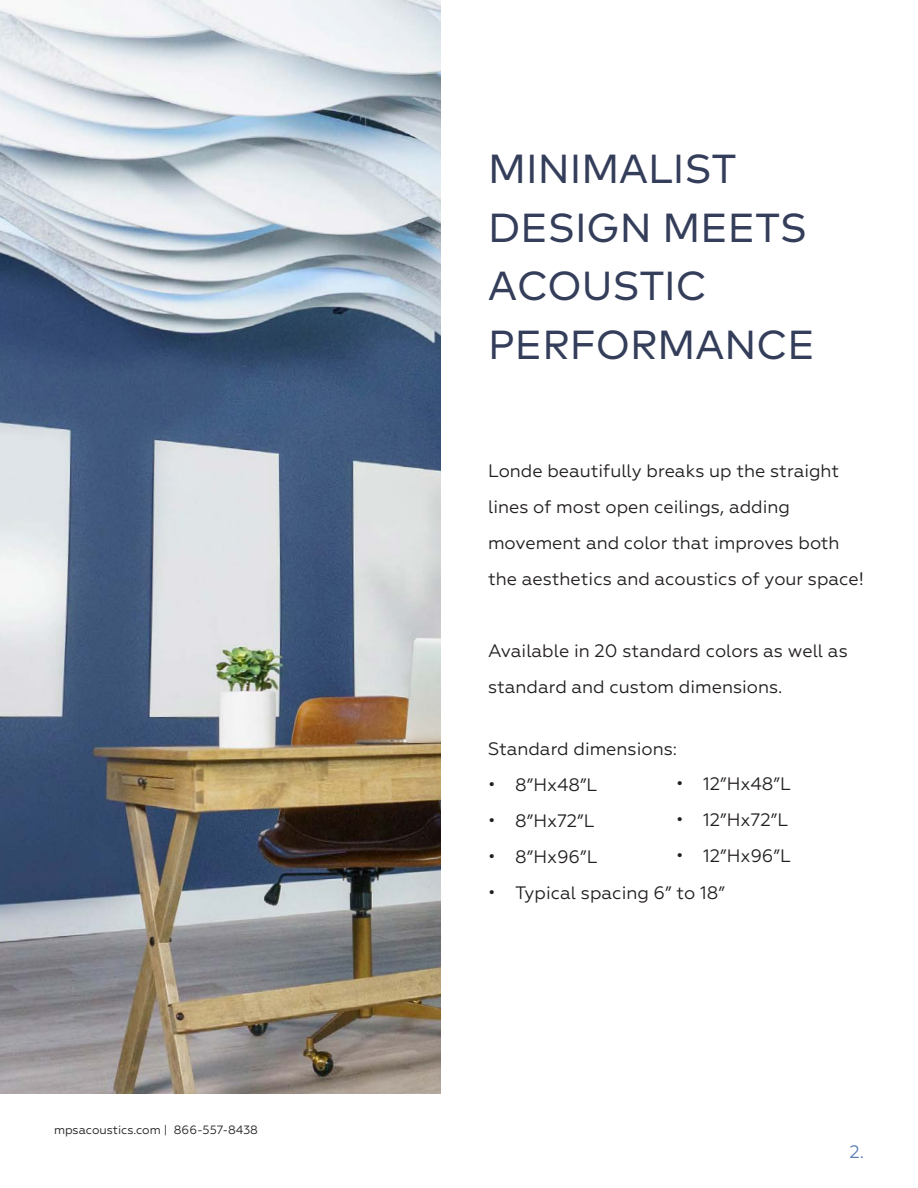
<style>
.page{position:relative;width:918px;height:1188px;background:#fff}
.page>*{position:absolute;margin:0;border:0;box-sizing:border-box;transform-origin:0 0}
.t1{font:40.5px/58.5px "Mark";color:#343e5a}
.t2{font:18px/36px "Geometria";color:#231f20}
.t3{font:18px "Geometria";color:#597eb5}
.t4{font:12px "Geometria";color:#231f20}
</style>
<div class="page">
<img style="left:0;top:0;width:441px;height:1094px">
<p class="t4" style="left:54px;top:1123px;width:206px">mpsacoustics.com | 866-557-8438</p>
<p class="t1" style="left:488px;top:139px;width:328px">MINIMALIST<br>DESIGN MEETS<br>ACOUSTIC<br>PERFORMANCE</p>
<p class="t2" style="left:488px;top:452px;width:377px">Londe beautifully breaks up the straight lines of most open ceilings, adding movement and color that improves both the aesthetics and acoustics of your space!</p>
<p class="t2" style="left:488px;top:632px;width:361px">Available in 20 standard colors as well as standard and custom dimensions.</p>
<p class="t2" style="left:488px;top:730px;width:190px">Standard dimensions:</p>
<p class="t2" style="left:488px;top:766px;width:111px">• 8”Hx48”L</p>
<p class="t2" style="left:488px;top:802px;width:108px">• 8”Hx72”L</p>
<p class="t2" style="left:488px;top:838px;width:111px">• 8”Hx96”L</p>
<p class="t2" style="left:488px;top:874px;width:238px">• Typical spacing 6” to 18”</p>
<p class="t2" style="left:676px;top:766px;width:116px">• 12”Hx48”L</p>
<p class="t2" style="left:676px;top:802px;width:114px">• 12”Hx72”L</p>
<p class="t2" style="left:676px;top:838px;width:116px">• 12”Hx96”L</p>
<p class="t3" style="left:849px;top:1141px;width:16px">2.</p>
</div>
